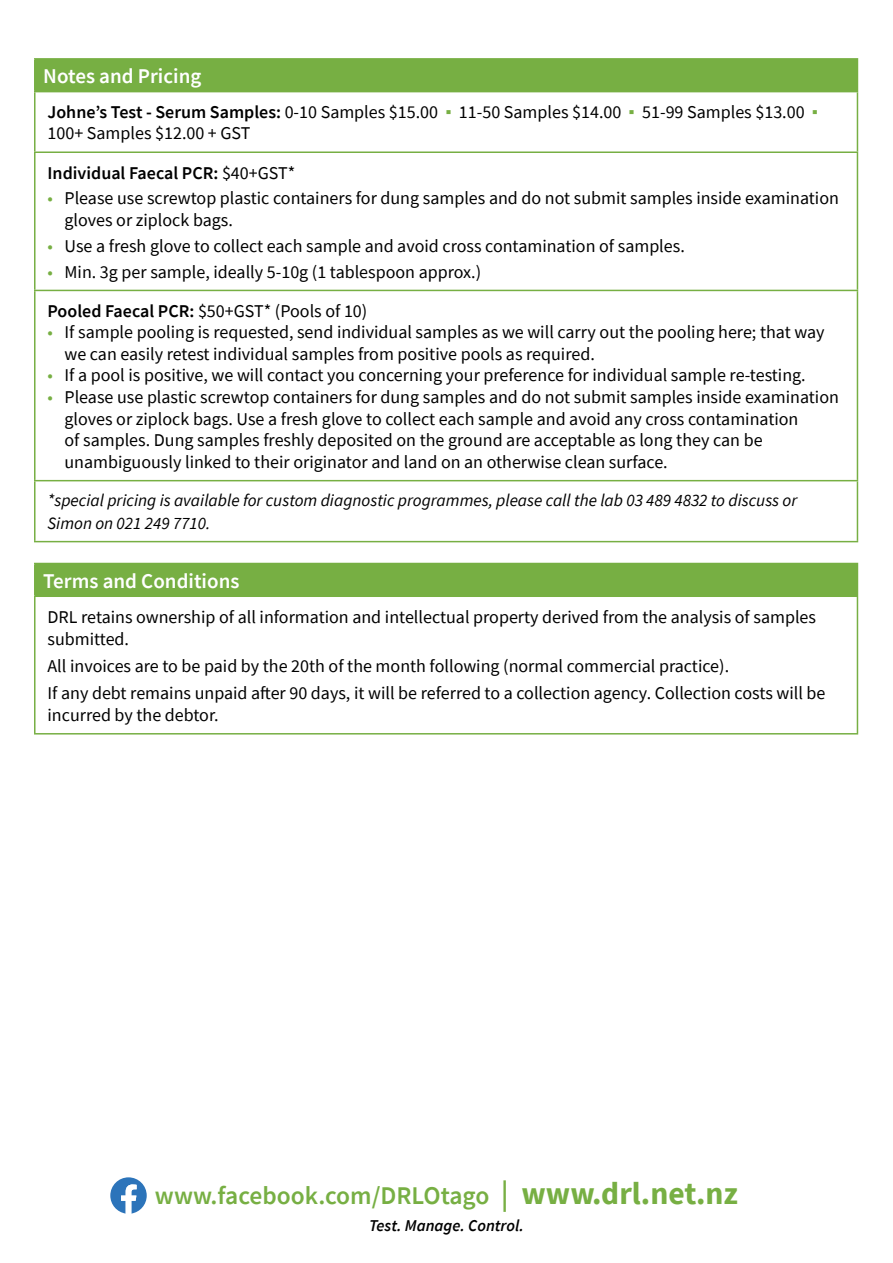
<style>
.page{position:relative;width:893px;height:1263px;background:#fff}
.page>*{position:absolute;margin:0;border:0;box-sizing:border-box;transform-origin:0 0}
.t1{font:600 25.5px "Source Sans Pro";color:#77af43}
.t2{font:600 21px "Source Sans Pro";color:#fff}
.t3{font:18px/21.6px "Source Sans Pro";color:#000}
.t4{font:600 18px "Source Sans Pro";color:#000}
.t5{font:italic 17.25px/22.5px "Source Sans Pro";color:#000}
.t6{font:italic 600 16.5px "Source Sans Pro";color:#000}
.s1{font-weight:600}
.s2{font-family:"Trebuchet MS";color:#77af43}
.s3{font-weight:400}
.s4{color:#77af43}
.s5{font-size:31.5px}
.s6{font-weight:700;font-size:31.5px}
</style>
<div class="page">
<div style="left:35px;top:59px;width:822px;height:33px;background:#77af43"></div>
<hr style="left:34px;top:92px;width:2px;height:59px;background:#77af43">
<hr style="left:34px;top:151px;width:824px;height:2px;background:#77af43">
<hr style="left:34px;top:153px;width:2px;height:137px;background:#77af43">
<hr style="left:34px;top:290px;width:824px;height:1px;background:#77af43">
<hr style="left:34px;top:291px;width:2px;height:189px;background:#77af43">
<hr style="left:34px;top:480px;width:824px;height:1px;background:#77af43">
<hr style="left:34px;top:481px;width:2px;height:60px;background:#77af43">
<hr style="left:34px;top:541px;width:824px;height:1px;background:#77af43">
<hr style="left:857px;top:92px;width:1px;height:59px;background:#77af43">
<hr style="left:857px;top:153px;width:1px;height:137px;background:#77af43">
<hr style="left:857px;top:291px;width:1px;height:189px;background:#77af43">
<hr style="left:857px;top:481px;width:1px;height:60px;background:#77af43">
<hr style="left:34px;top:58px;width:824px;height:2px;background:#77af43">
<hr style="left:34px;top:60px;width:2px;height:31px;background:#77af43">
<hr style="left:857px;top:60px;width:1px;height:31px;background:#77af43">
<hr style="left:34px;top:91px;width:824px;height:1px;background:#77af43">
<div style="left:35px;top:563px;width:822px;height:33px;background:#77af43"></div>
<hr style="left:34px;top:563px;width:824px;height:1px;background:#77af43">
<hr style="left:34px;top:564px;width:2px;height:31px;background:#77af43">
<hr style="left:857px;top:564px;width:1px;height:31px;background:#77af43">
<hr style="left:34px;top:595px;width:824px;height:2px;background:#77af43">
<hr style="left:34px;top:597px;width:2px;height:136px;background:#77af43">
<hr style="left:34px;top:733px;width:824px;height:1px;background:#77af43">
<hr style="left:857px;top:597px;width:1px;height:136px;background:#77af43">
<svg style="left:110px;top:1177px;width:37px;height:37px"></svg>
<p class="t2" style="left:43px;top:62px;width:160px">Notes and Pricing</p>
<p class="t3" style="left:48px;top:101px;width:772px"><span class="s1">Johne’s Test - Serum Samples:</span> 0-10 Samples $15.00 <span class="s2">▪</span> 11-50 Samples $14.00 <span class="s2">▪</span> 51-99 Samples $13.00 <span class="s2">▪<br></span>100+ Samples $12.00 + GST</p>
<p class="t4" style="left:48px;top:161px;width:249px">Individual Faecal PCR: <span class="s3">$40+GST*</span></p>
<p class="t3" style="left:65px;top:187px;width:776px;text-indent:-17px"><span class="s4">•</span> Please use screwtop plastic containers for dung samples and do not submit samples inside examination gloves or ziplock bags.</p>
<p class="t3" style="left:48px;top:235px;width:639px"><span class="s4">•</span> Use a fresh glove to collect each sample and avoid cross contamination of samples.</p>
<p class="t3" style="left:48px;top:252px;width:435px;line-height:39px"><span class="s4">•</span> Min. 3g per sample, ideally 5-10g (1 tablespoon approx.)<br><span class="s1">Pooled Faecal PCR:</span> $50+GST* (Pools of 10)</p>
<p class="t3" style="left:65px;top:321px;width:762px;text-indent:-17px"><span class="s4">•</span> If sample pooling is requested, send individual samples as we will carry out the pooling here; that way we can easily retest individual samples from positive pools as required.</p>
<p class="t3" style="left:48px;top:365px;width:760px"><span class="s4">•</span> If a pool is positive, we will contact you concerning your preference for individual sample re-testing.</p>
<p class="t3" style="left:65px;top:386px;width:776px;text-indent:-17px"><span class="s4">•</span> Please use plastic screwtop containers for dung samples and do not submit samples inside examination gloves or ziplock bags. Use a fresh glove to collect each sample and avoid any cross contamination<br>of samples. Dung samples freshly deposited on the ground are acceptable as long they can be unambiguously linked to their originator and land on an otherwise clean surface.</p>
<p class="t5" style="left:48px;top:489px;width:751px">*special pricing is available for custom diagnostic programmes, please call the lab 03 489 4832 to discuss or<br>Simon on 021 249 7710.</p>
<p class="t2" style="left:43px;top:567px;width:198px">Terms and Conditions</p>
<p class="t3" style="left:48px;top:605px;width:770px;line-height:22.5px">DRL retains ownership of all information and intellectual property derived from the analysis of samples submitted.</p>
<p class="t3" style="left:48px;top:652px;width:779px;line-height:26.7px">All invoices are to be paid by the 20th of the month following (normal commercial practice).<br>If any debt remains unpaid after 90 days, it will be referred to a collection agency. Collection costs will be</p>
<p class="t3" style="left:48px;top:704px;width:173px">incurred by the debtor.</p>
<h1 class="t1" style="left:155px;top:1178px;width:584px">www.facebook.com/DRLOtago <span class="s5">|</span> <span class="s6">www.drl.net.nz</span></h1>
<p class="t6" style="left:369px;top:1214px;width:156px">Test. Manage. Control.</p>
</div>
